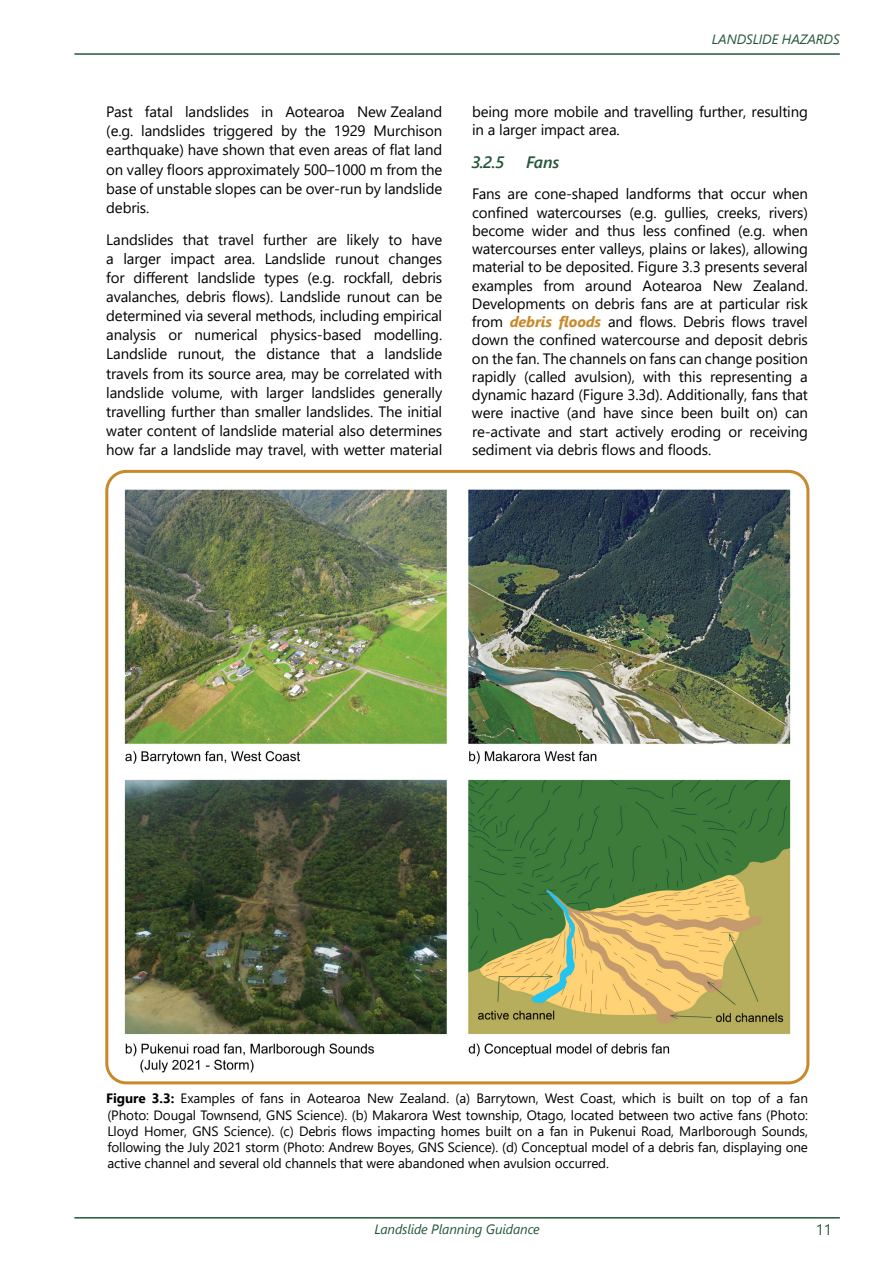
<style>
.page{position:relative;width:893px;height:1263px;background:#fff}
.page>*{position:absolute;margin:0;border:0;box-sizing:border-box;transform-origin:0 0}
.t1{font:italic 600 16.5px "Segoe UI";color:#24573a}
.t2{font:15px/19px "Segoe UI";letter-spacing:-.01em;color:#000;text-align:justify}
.t3{font:15px "Segoe UI";color:#24573a}
.t4{font:13.5px/16.2px "Segoe UI";letter-spacing:-.01em;color:#000;text-align:justify}
.t5{font:italic 13.5px "Segoe UI";letter-spacing:-.01em;color:#24573a}
.s1{font-weight:700;font-style:italic;color:#c9892a}
.s2{font-weight:700}
</style>
<div class="page">
<hr style="left:74px;top:53px;width:766px;height:2px;background:#24573a">
<hr style="left:74px;top:1217px;width:766px;height:1px;background:#24573a">
<img style="left:109px;top:474px;width:696px;height:606px">
<div style="left:105px;top:470px;width:704px;height:614px;border:3px solid #c9892a;border-radius:20px"></div>
<p class="t2" style="left:106px;top:101px;width:337px">Past fatal landslides in Aotearoa New Zealand (e.g. landslides triggered by the 1929 Murchison earthquake) have shown that even areas of flat land on valley floors approximately 500–1000 m from the base of unstable slopes can be over-run by landslide debris.</p>
<p class="t2" style="left:106px;top:229px;width:337px">Landslides that travel further are likely to have a larger impact area. Landslide runout changes for different landslide types (e.g. rockfall, debris avalanches, debris flows). Landslide runout can be determined via several methods, including empirical analysis or numerical physics-based modelling.<br>Landslide runout, the distance that a landslide travels from its source area, may be correlated with landslide volume, with larger landslides generally travelling further than smaller landslides. The initial water content of landslide material also determines how far a landslide may travel, with wetter material</p>
<p class="t5" style="left:712px;top:27px;width:130px">LANDSLIDE HAZARDS</p>
<p class="t2" style="left:472px;top:101px;width:337px;line-height:18.3px">being more mobile and travelling further, resulting in a larger impact area.</p>
<p class="t1" style="left:472px;top:147px;width:33px">3.2.5</p>
<p class="t1" style="left:526px;top:147px;width:35px">Fans</p>
<p class="t2" style="left:472px;top:184px;width:337px;line-height:18.3px">Fans are cone-shaped landforms that occur when confined watercourses (e.g. gullies, creeks, rivers) become wider and thus less confined (e.g. when watercourses enter valleys, plains or lakes), allowing material to be deposited. Figure 3.3 presents several examples from around Aotearoa New Zealand.<br>Developments on debris fans are at particular risk from <span class="s1">debris floods</span> and flows. Debris flows travel down the confined watercourse and deposit debris on the fan. The channels on fans can change position rapidly (called avulsion), with this representing a dynamic hazard (Figure 3.3d). Additionally, fans that were inactive (and have since been built on) can re-activate and start actively eroding or receiving sediment via debris flows and floods.</p>
<p class="t4" style="left:106px;top:1089px;width:703px"><span class="s2">Figure 3.3:</span> Examples of fans in Aotearoa New Zealand. (a) Barrytown, West Coast, which is built on top of a fan (Photo: Dougal Townsend, GNS Science). (b) Makarora West township, Otago, located between two active fans (Photo:<br>Lloyd Homer, GNS Science). (c) Debris flows impacting homes built on a fan in Pukenui Road, Marlborough Sounds, following the July 2021 storm (Photo: Andrew Boyes, GNS Science). (d) Conceptual model of a debris fan, displaying one active channel and several old channels that were abandoned when avulsion occurred.</p>
<p class="t5" style="left:374px;top:1216px;width:167px">Landslide Planning Guidance</p>
<p class="t3" style="left:816px;top:1215px;width:18px">11</p>
</div>
